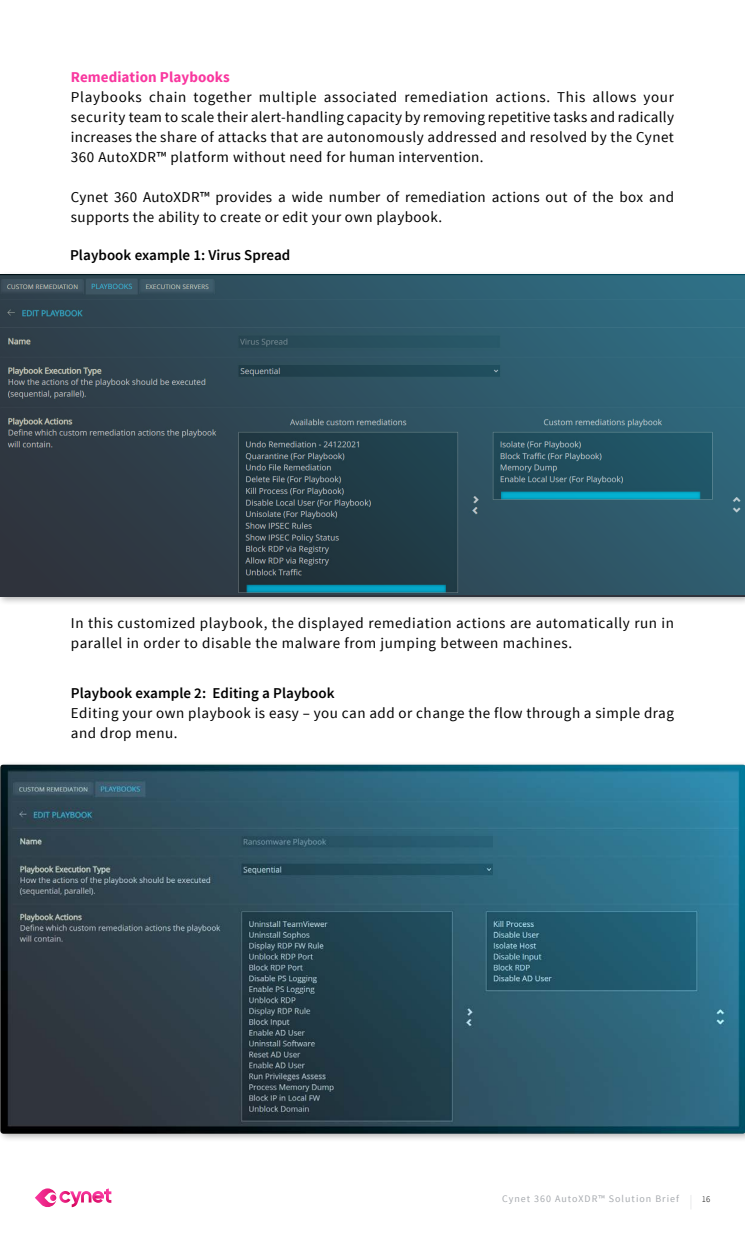
<style>
.page{position:relative;width:745px;height:1241px;background:#fff}
.page>*{position:absolute;margin:0;border:0;box-sizing:border-box;transform-origin:0 0}
.text{font:15px/20px "Source Sans Pro";letter-spacing:.035em;color:#000}
.подпись{font:600 15px "Source Sans Pro";letter-spacing:.005em;color:#000}
.pink_header{font:700 15px "Source Sans Pro";letter-spacing:.005em;color:#f9379f}
.t1{font:10px "Source Sans Pro";letter-spacing:.1em;color:#a7aaaf}
.t2{font:300 8.75px "Source Sans Pro";color:#000}
</style>
<div class="page">
<div style="left:0;top:271px;width:744px;height:334px;background:#000;opacity:.3"></div>
<img style="left:0;top:764px;width:744px;height:376px">
<img style="left:1px;top:275px;width:743px;height:319px">
<svg style="left:35px;top:1188px;width:76px;height:19px"></svg>
<svg style="left:690px;top:1195px;width:1px;height:14px"></svg>
<p class="pink_header" style="left:71px;top:67px;width:160px">Remediation Playbooks</p>
<p class="text" style="left:71px;top:87px;width:604px">Playbooks<br>security team to scale their alert-handling capacity by removing repetitive tasks and radically increases the share of attacks that are autonomously addressed and resolved by the Cynet 360 AutoXDR™ platform without need for human intervention.</p>
<p class="text" style="left:71px;top:187px;width:604px">Cynet 360 AutoXDR™ provides a wide number of remediation actions out of the box and supports the ability to create or edit your own playbook.</p>
<p class="text" style="left:149px;top:87px;width:39px">chain</p>
<p class="text" style="left:193px;top:87px;width:60px">together</p>
<p class="text" style="left:259px;top:87px;width:59px">multiple</p>
<p class="text" style="left:323px;top:87px;width:75px">associated</p>
<p class="text" style="left:404px;top:87px;width:86px">remediation</p>
<p class="text" style="left:557px;top:87px;width:30px">This</p>
<p class="text" style="left:592px;top:87px;width:45px">allows</p>
<p class="text" style="left:495px;top:87px;width:56px">actions.</p>
<p class="text" style="left:643px;top:87px;width:32px">your</p>
<p class="подпись" style="left:70px;top:246px;width:222px">Playbook example 1: Virus Spread</p>
<p class="text" style="left:71px;top:613px;width:604px">In this customized playbook, the displayed remediation actions are automatically run in parallel in order to disable the malware from jumping between machines.</p>
<p class="подпись" style="left:71px;top:683px;width:265px">Playbook example 2: Editing a Playbook</p>
<p class="text" style="left:71px;top:703px;width:604px">Editing your own playbook is easy – you can add or change the flow through a simple drag and drop menu.</p>
<p class="t1" style="left:502px;top:1192px;width:178px">Cynet 360 AutoXDR™ Solution Brief</p>
<p class="t2" style="left:701px;top:1193px;width:10px">16</p>
</div>
